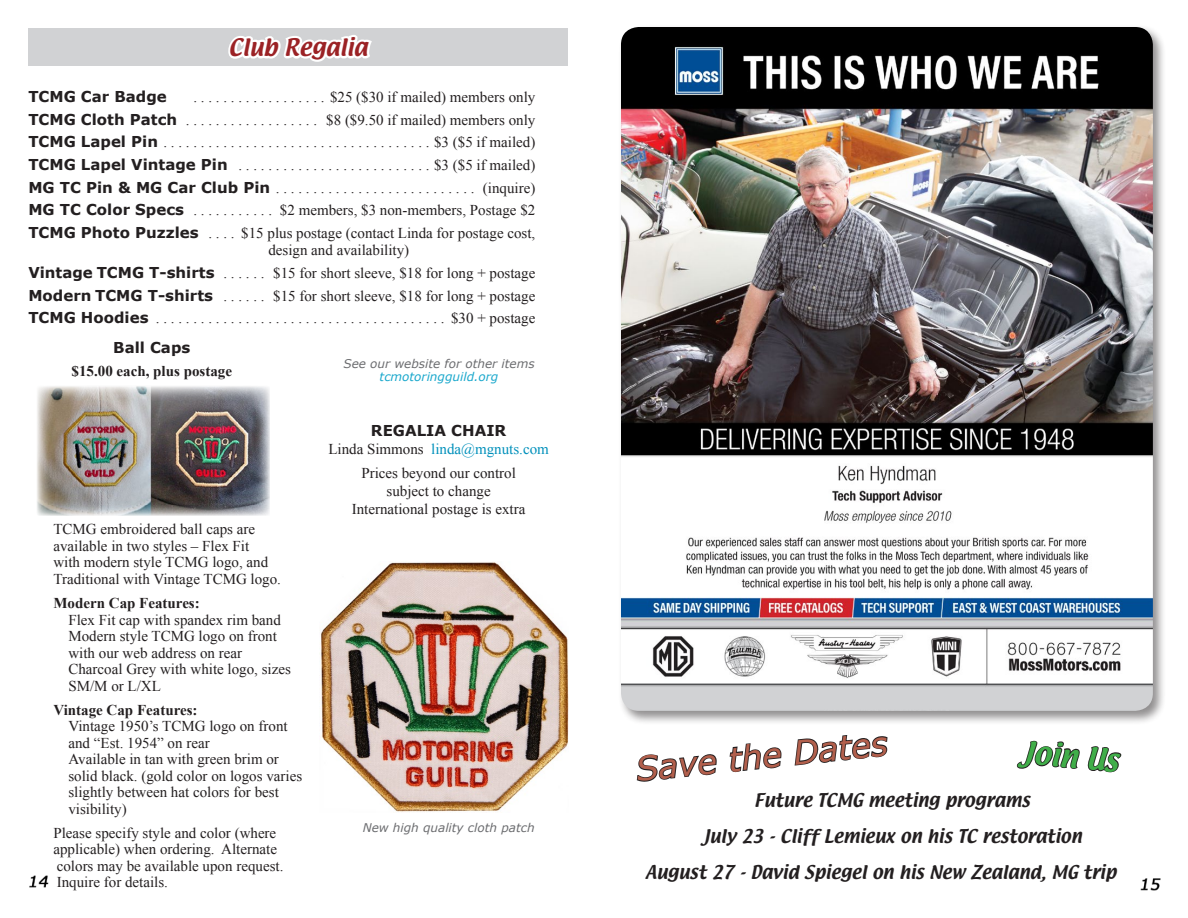
<style>
.page{position:relative;width:1188px;height:918px;background:#fff}
.page>*{position:absolute;margin:0;border:0;box-sizing:border-box;transform-origin:0 0}
.t1{font:italic 33px "Verdana";color:#b25f4c}
.t2{font:27px "Textile";color:#40ae49}
.t3{font:21px "Textile";color:#9b2225}
.t4{font:16.5px "Textile";color:#231f20}
.t5{font:15px/16.5px "Times New Roman";color:#231f20}
.t6{font:15px/18px "Times New Roman";color:#0090bb;text-align:center}
.t7{font:700 15px/23.2px "Times New Roman";color:#231f20;text-align:center}
.t8{font:700 15px "Verdana";color:#231f20}
.t9{font:italic 12px/13.5px "Verdana";color:#6c6d70;text-align:center}
.s1{font-family:"Verdana";font-weight:700}
.s2{font-family:"Verdana"}
.s3{font-weight:700}
.s4{color:#1aa8cc}
.s5{font-family:"Verdana";font-weight:700;color:#231f20}
.s6{color:#231f20}
</style>
<div class="page">
<img style="left:321px;top:562px;width:247px;height:250px">
<img style="left:29px;top:875px;width:20px;height:13px">
<img style="left:37px;top:386px;width:232px;height:129px">
<div style="left:618px;top:24px;width:549px;height:701px;background:#231f20;opacity:.5"></div>
<img style="left:621px;top:27px;width:532px;height:684px">
<img style="left:1140px;top:878px;width:21px;height:13px">
<div style="left:28px;top:28px;width:540px;height:38px;background:#d1d2d4"></div>
<svg style="left:228px;top:35px;width:144px;height:27px"></svg>
<svg style="left:636px;top:754px;width:81px;height:28px"></svg>
<svg style="left:729px;top:743px;width:53px;height:30px"></svg>
<svg style="left:794px;top:716px;width:95px;height:50px"></svg>
<svg style="left:1016px;top:704px;width:65px;height:65px"></svg>
<svg style="left:1087px;top:710px;width:34px;height:63px"></svg>
<p class="t3" style="left:229px;top:33px;width:140px">Club Regalia</p>
<p class="t8" style="left:28px;top:87px;width:140px">TCMG Car Badge</p>
<p class="t5" style="left:28px;top:86px;width:509px;line-height:22.6px;text-align:justify;text-indent:165px">. . . . . . . . . . . . . . . . . $25 ($30 if mailed) members only <span class="s1">TCMG Cloth Patch</span> . . . . . . . . . . . . . . . . . . $8 ($9.50 if mailed) members only <span class="s1">TCMG Lapel Pin</span> . . . . . . . . . . . . . . . . . . . . . . . . . . . . . . . . . . . $3 ($5 if mailed)<br><span class="s1">TCMG Lapel Vintage Pin</span> . . . . . . . . . . . . . . . . . . . . . . . . . $3 ($5 if mailed)<br><span class="s1">MG TC Pin &amp; MG Car Club Pin</span> . . . . . . . . . . . . . . . . . . . . . . . . . . . (inquire)<br><span class="s1">MG TC Color Specs</span> . . . . . . . . . . . $2 members, $3 non-members, Postage $2<br><span class="s1">TCMG Photo Puzzles</span> . . . $15 plus postage (contact Linda for postage cost,</p>
<p class="t5" style="left:28px;top:239px;width:509px;line-height:22.6px;text-indent:240px">design and availability)<br><span class="s1">Vintage TCMG T-shirts</span> . . . . . . $15 for short sleeve, $18 for long + postage <span class="s1">Modern TCMG T-shirts</span> . . . . . . $15 for short sleeve, $18 for long + postage <span class="s1">TCMG Hoodies</span> . . . . . . . . . . . . . . . . . . . . . . . . . . . . . . . . . . . . . . $30 + postage</p>
<p class="t7" style="left:72px;top:336px;width:162px"><span class="s2">Ball Caps<br></span>$15.00 each, plus postage</p>
<p class="t5" style="left:53px;top:521px;width:227px">TCMG embroidered ball caps are available in two styles – Flex Fit with modern style TCMG logo, and Traditional with Vintage TCMG logo.</p>
<p class="t5" style="left:68px;top:595px;width:224px;text-indent:-15px"><span class="s3">Modern Cap Features:<br></span>Flex Fit cap with spandex rim band<br>Modern style TCMG logo on front with our web address on rear<br>Charcoal Grey with white logo, sizes<br>SM/M or L/XL</p>
<p class="t5" style="left:68px;top:701px;width:235px;text-indent:-15px"><span class="s3">Vintage Cap Features:<br></span>Vintage 1950’s TCMG logo on front and “Est. 1954” on rear<br>Available in tan with green brim or solid black. (gold color on logos varies slightly between hat colors for best visibility)</p>
<p class="t5" style="left:53px;top:824px;width:229px">Please specify style and color (where applicable) when ordering. Alternate colors may be available upon request.<br>Inquire for details.</p>
<p class="t9" style="left:343px;top:357px;width:193px">See our website for other items <span class="s4">tcmotoringguild.org</span></p>
<p class="t6" style="left:328px;top:422px;width:222px"><span class="s5">REGALIA CHAIR<br></span><span class="s6">Linda Simmons</span> linda@mgnuts.com</p>
<p class="t5" style="left:352px;top:464px;width:175px;line-height:18px;text-align:center">Prices beyond our control subject to change<br>International postage is extra</p>
<p class="t9" style="left:363px;top:821px;width:173px">New high quality cloth patch</p>
<p class="t1" style="left:634px;top:748px;width:255px;rotate:-6deg">Save the Dates</p>
<p class="t2" style="left:1024px;top:733px;width:98px;rotate:5deg">Join Us</p>
<p class="t4" style="left:754px;top:789px;width:277px">Future TCMG meeting programs</p>
<p class="t4" style="left:702px;top:825px;width:381px">July 23 - Cliff Lemieux on his TC restoration</p>
<p class="t4" style="left:646px;top:861px;width:472px">August 27 - David Spiegel on his New Zealand, MG trip</p>
</div>
